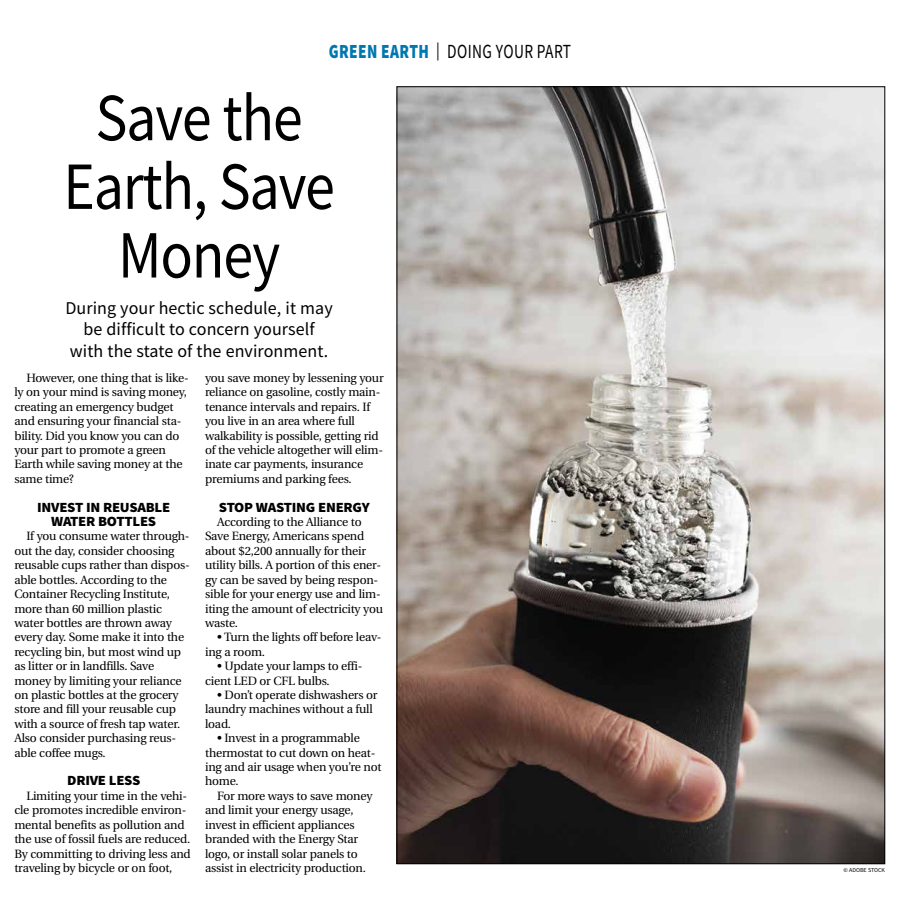
<style>
.page{position:relative;width:900px;height:908px;background:#fff}
.page>*{position:absolute;margin:0;border:0;box-sizing:border-box;transform-origin:0 0}
.t1{font:67.5px/68.6px "Source Sans Pro";letter-spacing:-.02em;color:#000;text-align:center;scale:.89 1}
.t2{font:20px "Source Sans Pro";letter-spacing:.025em;color:#000;scale:.77 1}
.t3{font:18px/21.6px "Source Sans Pro";letter-spacing:.005em;color:#000;text-align:center}
.t4{font:900 14px/14.4px "Source Sans Pro";letter-spacing:-.015em;color:#000;text-align:center;scale:1.05 1}
.t5{font:12px/14.4px "Utopia";letter-spacing:-.015em;color:#000}
.t6{font:6px "Source Sans Pro";color:#000}
.s1{font-weight:900;color:#0077b1}
.s2{font-size:18px}
</style>
<div class="page">
<img style="left:399px;top:88px;width:484px;height:773px">
<h2 class="t2" style="left:329px;top:39px;width:316px"><span class="s1">GREEN EARTH</span> <span class="s2">|</span> DOING YOUR PART</h2>
<h1 class="t1" style="left:63px;top:83px;width:307px">Save the<br>Earth, Save<br>Money</h1>
<h3 class="t3" style="left:65px;top:297px;width:269px">During your hectic schedule, it may be difficult to concern yourself with the state of the environment.</h3>
<p class="t5" style="left:14px;top:371px;width:176px;text-indent:12px">However, one thing that is like&shy;ly on your mind is saving money, creating an emergency budget and ensuring your financial sta&shy;bility. Did you know you can do your part to promote a green<br>Earth while saving money at the same time?</p>
<p class="t4" style="left:37px;top:499px;width:128px">INVEST IN REUSABLE<br>WATER BOTTLES</p>
<p class="t5" style="left:14px;top:529px;width:177px;text-indent:12px">If you consume water through&shy;out the day, consider choosing reusable cups rather than dispos&shy;able bottles. According to the<br>Container Recycling Institute, more than 60 million plastic water bottles are thrown away every day. Some make it into the recycling bin, but most wind up as litter or in landfills. Save money by limiting your reliance on plastic bottles at the grocery store and fill your reusable cup with a source of fresh tap water.<br>Also consider purchasing reus&shy;able coffee mugs.</p>
<p class="t4" style="left:67px;top:773px;width:71px">DRIVE LESS</p>
<p class="t5" style="left:14px;top:788px;width:178px;text-indent:12px">Limiting your time in the vehi&shy;cle promotes incredible environ&shy;mental benefits as pollution and the use of fossil fuels are reduced.<br>By committing to driving less and traveling by bicycle or on foot,</p>
<p class="t5" style="left:205px;top:371px;width:180px">you save money by lessening your reliance on gasoline, costly main&shy;tenance intervals and repairs. If you live in an area where full walkability is possible, getting rid of the vehicle altogether will elim&shy;inate car payments, insurance premiums and parking fees.</p>
<p class="t4" style="left:219px;top:499px;width:145px">STOP WASTING ENERGY</p>
<p class="t5" style="left:205px;top:515px;width:179px;text-indent:12px">According to the Alliance to<br>Save Energy, Americans spend about $2,200 annually for their utility bills. A portion of this ener&shy;gy can be saved by being respon&shy;sible for your energy use and lim&shy;iting the amount of electricity you waste.</p>
<p class="t5" style="left:205px;top:630px;width:178px;text-indent:12px">• Turn the lights off before leav&shy;ing a room.</p>
<p class="t5" style="left:205px;top:659px;width:159px;text-indent:12px">• Update your lamps to effi&shy;cient LED or CFL bulbs.</p>
<p class="t5" style="left:205px;top:687px;width:174px;text-indent:12px">• Don’t operate dishwashers or laundry machines without a full load.</p>
<p class="t5" style="left:205px;top:731px;width:178px;text-indent:12px">• Invest in a programmable thermostat to cut down on heat&shy;ing and air usage when you’re not home.</p>
<p class="t5" style="left:205px;top:788px;width:169px;text-indent:12px">For more ways to save money and limit your energy usage, invest in efficient appliances branded with the Energy Star logo, or install solar panels to assist in electricity production.</p>
<p class="t6" style="left:844px;top:866px;width:43px">© ADOBE STOCK</p>
</div>
